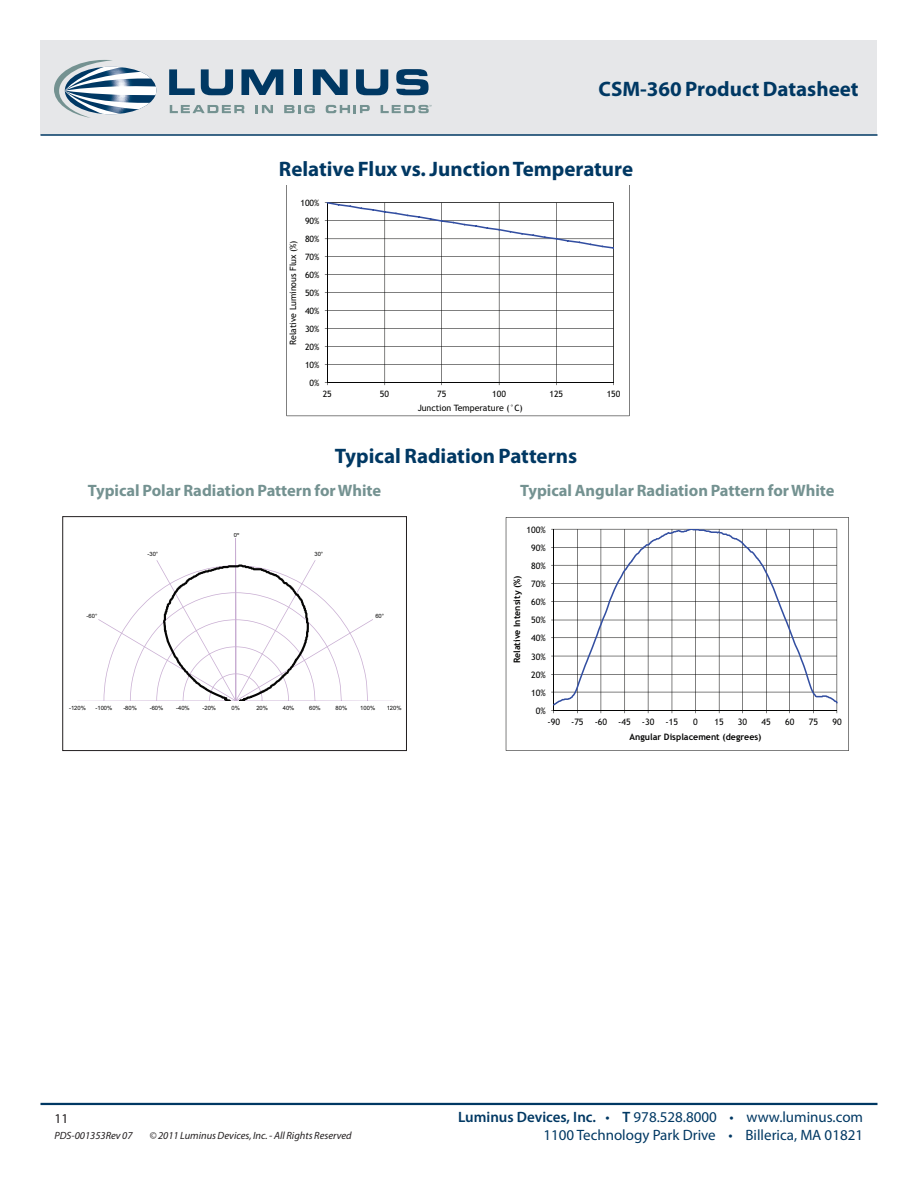
<style>
.page{position:relative;width:918px;height:1188px;background:#fff}
.page>*{position:absolute;margin:0;border:0;box-sizing:border-box;transform-origin:0 0}
.t1{font:700 21px "Myriad Pro";color:#003863}
.t2{font:700 16.5px "Myriad Pro";color:#749291}
.t3{font:15px/18px "Myriad Pro";color:#003863;text-align:right}
.t4{font:13.5px "Myriad Pro";color:#231f20}
.t5{font:italic 10.5px "Myriad Pro";color:#231f20}
.t6{font:8.85px "Trebuchet MS";color:#050504}
.t7{font:700 8.85px "Trebuchet MS";color:#050504}
.t8{font:8.7px "Trebuchet MS";color:#050504}
.t9{font:5.85px "Arial";color:#050504}
.s1{font-weight:600}
</style>
<div class="page">
<div style="left:40px;top:40px;width:838px;height:95px;background:#e6e7e9"></div>
<hr style="left:40px;top:1103px;width:838px;height:2px;background:#003863">
<hr style="left:40px;top:134px;width:838px;height:2px;background:#003863">
<svg style="left:54px;top:60px;width:102px;height:58px"></svg>
<svg style="left:169px;top:69px;width:26px;height:26px"></svg>
<svg style="left:201px;top:69px;width:32px;height:26px"></svg>
<svg style="left:241px;top:69px;width:42px;height:26px"></svg>
<div style="left:294px;top:69px;width:8px;height:26px;background:#003863"></div>
<svg style="left:313px;top:69px;width:35px;height:26px"></svg>
<svg style="left:356px;top:69px;width:32px;height:26px"></svg>
<svg style="left:396px;top:69px;width:33px;height:26px"></svg>
<svg style="left:170px;top:105px;width:74px;height:8px"></svg>
<svg style="left:256px;top:105px;width:17px;height:8px"></svg>
<svg style="left:284px;top:105px;width:31px;height:8px"></svg>
<svg style="left:326px;top:105px;width:44px;height:8px"></svg>
<svg style="left:381px;top:105px;width:51px;height:8px"></svg>
<svg style="left:104px;top:620px;width:264px;height:81px"></svg>
<svg style="left:130px;top:565px;width:212px;height:136px"></svg>
<div style="left:62px;top:516px;width:345px;height:235px;border:1px solid #231f20"></div>
<svg style="left:506px;top:517px;width:343px;height:234px"></svg>
<svg style="left:286px;top:185px;width:344px;height:231px"></svg>
<h1 class="t1" style="left:599px;top:75px;width:262px">CSM-360 Product Datasheet</h1>
<h1 class="t1" style="left:279px;top:156px;width:356px">Relative Flux vs. Junction Temperature</h1>
<p class="t8" style="left:300px;top:198px;width:21px">100%</p>
<p class="t8" style="left:305px;top:216px;width:16px">90%</p>
<p class="t8" style="left:305px;top:234px;width:16px">80%</p>
<p class="t8" style="left:288px;top:345px;width:106px;rotate:-90deg">Relative Luminous Flux (%)</p>
<p class="t8" style="left:305px;top:252px;width:16px">70%</p>
<p class="t8" style="left:305px;top:270px;width:16px">60%</p>
<p class="t8" style="left:305px;top:288px;width:16px">50%</p>
<p class="t8" style="left:305px;top:306px;width:16px">40%</p>
<p class="t8" style="left:305px;top:324px;width:16px">30%</p>
<p class="t8" style="left:305px;top:342px;width:16px">20%</p>
<p class="t8" style="left:305px;top:360px;width:16px">10%</p>
<p class="t8" style="left:310px;top:378px;width:11px">0%</p>
<p class="t8" style="left:323px;top:388px;width:11px">25</p>
<p class="t8" style="left:380px;top:388px;width:11px">50</p>
<p class="t8" style="left:437px;top:388px;width:11px">75</p>
<p class="t8" style="left:492px;top:388px;width:15px">100</p>
<p class="t8" style="left:549px;top:388px;width:15px">125</p>
<p class="t8" style="left:607px;top:388px;width:15px">150</p>
<p class="t8" style="left:418px;top:402px;width:107px">Junction Temperature (°C)</p>
<h1 class="t1" style="left:335px;top:442px;width:244px">Typical Radiation Patterns</h1>
<h2 class="t2" style="left:88px;top:479px;width:295px">Typical Polar Radiation Pattern for White</h2>
<h2 class="t2" style="left:520px;top:479px;width:316px">Typical Angular Radiation Pattern for White</h2>
<p class="t9" style="left:148px;top:550px;width:12px">-30°</p>
<p class="t9" style="left:234px;top:532px;width:7px">0º</p>
<p class="t9" style="left:315px;top:550px;width:10px">30°</p>
<p class="t9" style="left:87px;top:612px;width:12px">-60°</p>
<p class="t9" style="left:375px;top:612px;width:10px">60°</p>
<p class="t6" style="left:527px;top:524px;width:21px">100%</p>
<p class="t6" style="left:531px;top:543px;width:16px">90%</p>
<p class="t7" style="left:512px;top:663px;width:90px;rotate:-90deg">Relative Intensity (%)</p>
<p class="t6" style="left:531px;top:561px;width:16px">80%</p>
<p class="t6" style="left:531px;top:579px;width:16px">70%</p>
<p class="t6" style="left:531px;top:597px;width:16px">60%</p>
<p class="t6" style="left:531px;top:615px;width:16px">50%</p>
<p class="t6" style="left:531px;top:633px;width:16px">40%</p>
<p class="t6" style="left:531px;top:651px;width:16px">30%</p>
<p class="t6" style="left:531px;top:669px;width:16px">20%</p>
<p class="t6" style="left:531px;top:688px;width:16px">10%</p>
<p class="t9" style="left:69px;top:704px;width:18px">-120%</p>
<p class="t9" style="left:95px;top:704px;width:18px">-100%</p>
<p class="t9" style="left:123px;top:704px;width:15px">-80%</p>
<p class="t9" style="left:150px;top:704px;width:15px">-60%</p>
<p class="t9" style="left:176px;top:704px;width:15px">-40%</p>
<p class="t9" style="left:203px;top:704px;width:15px">-20%</p>
<p class="t9" style="left:232px;top:704px;width:10px">0%</p>
<p class="t9" style="left:256px;top:704px;width:13px">20%</p>
<p class="t9" style="left:283px;top:704px;width:13px">40%</p>
<p class="t9" style="left:309px;top:704px;width:13px">60%</p>
<p class="t9" style="left:336px;top:704px;width:13px">80%</p>
<p class="t9" style="left:360px;top:704px;width:16px">100%</p>
<p class="t9" style="left:387px;top:704px;width:16px">120%</p>
<p class="t6" style="left:536px;top:706px;width:11px">0%</p>
<p class="t6" style="left:547px;top:717px;width:132px">-90 -75 -60 -45 -30 -15</p>
<p class="t6" style="left:693px;top:717px;width:6px">0</p>
<p class="t6" style="left:714px;top:717px;width:11px">15</p>
<p class="t6" style="left:738px;top:717px;width:11px">30</p>
<p class="t6" style="left:762px;top:717px;width:11px">45</p>
<p class="t6" style="left:785px;top:717px;width:11px">60</p>
<p class="t6" style="left:809px;top:717px;width:11px">75</p>
<p class="t6" style="left:832px;top:717px;width:11px">90</p>
<p class="t7" style="left:630px;top:732px;width:133px">Angular Displacement (degrees)</p>
<h3 class="t4" style="left:54px;top:1110px;width:15px">11</h3>
<p class="t5" style="left:54px;top:1129px;width:80px">PDS-001353Rev 07</p>
<p class="t5" style="left:149px;top:1129px;width:204px">© 2011 Luminus Devices, Inc. - All Rights Reserved</p>
<h3 class="t3" style="left:458px;top:1108px;width:407px"><span class="s1">Luminus Devices, Inc.</span> • <span class="s1">T</span> 978.528.8000 • www.luminus.com<br>1100 Technology Park Drive • Billerica, MA 01821</h3>
</div>
